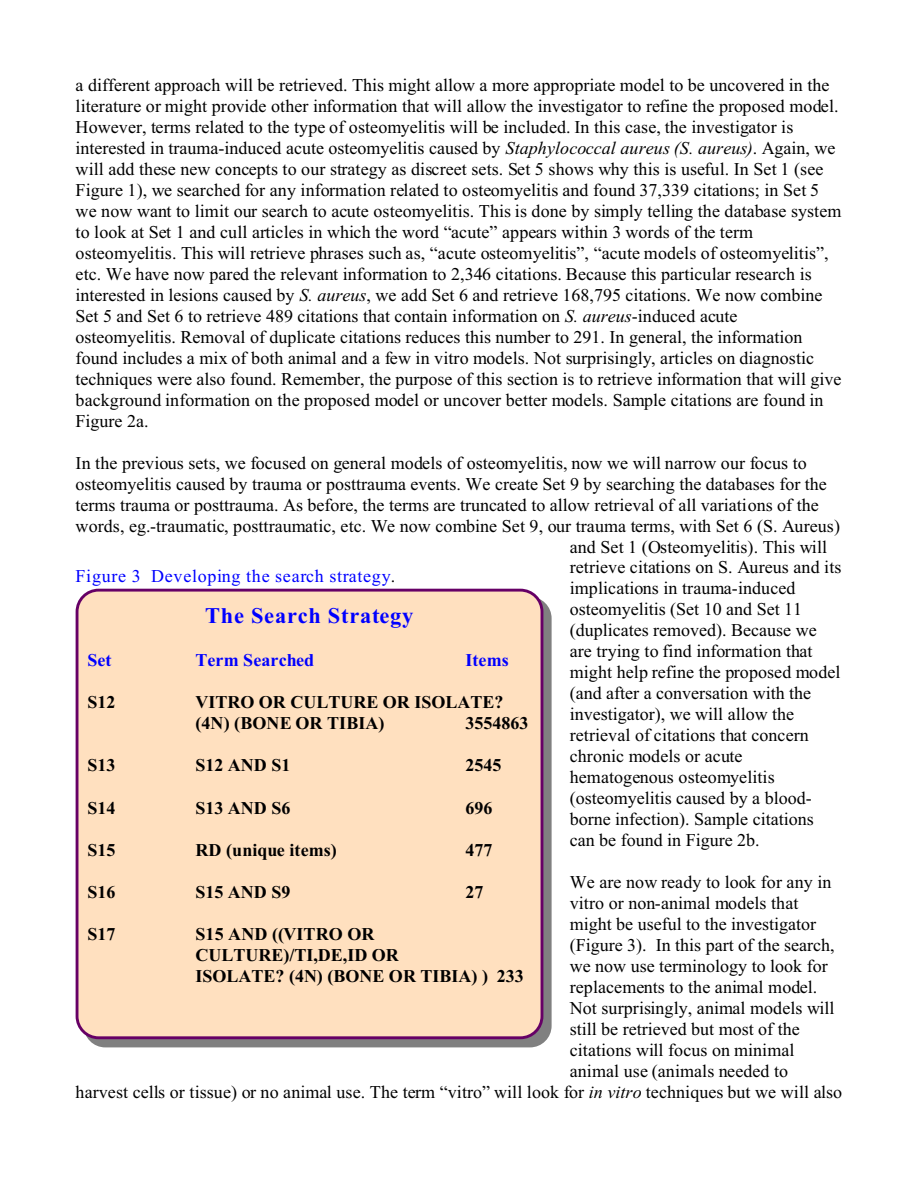
<style>
.page{position:relative;width:918px;height:1188px;background:#fff}
.page>*{position:absolute;margin:0;border:0;box-sizing:border-box;transform-origin:0 0}
.t1{font:700 22.35px "Times New Roman";letter-spacing:.035em;color:#00f}
.t2{font:18px/21px "Times New Roman";letter-spacing:.005em;color:#000}
.t3{font:700 18px/21px "Times New Roman";color:#000}
.t4{font:18px "Times New Roman";letter-spacing:.04em;color:#00f}
.t5{font:700 18px "Times New Roman";letter-spacing:.005em;color:#00f}
.s1{font-style:italic}
.s2{color:#000}
</style>
<div class="page">
<div style="left:84px;top:597px;width:468px;height:450px;background:#808080;border-radius:22px"></div>
<div style="left:77px;top:590px;width:465px;height:448px;background:#ffe0bf;border-radius:22px"></div>
<div style="left:76px;top:589px;width:467px;height:450px;border:3px solid #606;border-radius:22px"></div>
<p class="t2" style="left:76px;top:76px;width:767px">a different approach will be retrieved. This might allow a more appropriate model to be uncovered in the literature or might provide other information that will allow the investigator to refine the proposed model.<br>However, terms related to the type of osteomyelitis will be included. In this case, the investigator is interested in trauma-induced acute osteomyelitis caused by <span class="s1">Staphylococcal aureus (S. aureus)</span>. Again, we will add these new concepts to our strategy as discreet sets. Set 5 shows why this is useful. In Set 1 (see Figure 1), we searched for any information related to osteomyelitis and found 37,339 citations; in Set 5 we now want to limit our search to acute osteomyelitis. This is done by simply telling the database system to look at Set 1 and cull articles in which the word “acute” appears within 3 words of the term osteomyelitis. This will retrieve phrases such as, “acute osteomyelitis”, “acute models of osteomyelitis”, etc. We have now pared the relevant information to 2,346 citations. Because this particular research is interested in lesions caused by <span class="s1">S. aureus</span>, we add Set 6 and retrieve 168,795 citations. We now combine Set 5 and Set 6 to retrieve 489 citations that contain information on <span class="s1">S. aureus</span>-induced acute osteomyelitis. Removal of duplicate citations reduces this number to 291. In general, the information found includes a mix of both animal and a few in vitro models. Not surprisingly, articles on diagnostic techniques were also found. Remember, the purpose of this section is to retrieve information that will give background information on the proposed model or uncover better models. Sample citations are found in Figure 2a.</p>
<p class="t2" style="left:76px;top:454px;width:733px">In the previous sets, we focused on general models of osteomyelitis, now we will narrow our focus to</p>
<p class="t2" style="left:76px;top:475px;width:753px">osteomyelitis caused by trauma or posttrauma events. We create Set 9 by searching the databases for the</p>
<p class="t2" style="left:76px;top:496px;width:745px">terms trauma or posttrauma. As before, the terms are truncated to allow retrieval of all variations of the</p>
<p class="t2" style="left:76px;top:517px;width:766px">words, eg.-traumatic, posttraumatic, etc. We now combine Set 9, our trauma terms, with Set 6 (S. Aureus)</p>
<p class="t2" style="left:570px;top:538px;width:259px">and Set 1 (Osteomyelitis). This will</p>
<p class="t2" style="left:570px;top:559px;width:273px">retrieve citations on S. Aureus and its</p>
<p class="t2" style="left:570px;top:580px;width:227px">implications in trauma-induced</p>
<p class="t2" style="left:570px;top:601px;width:234px">osteomyelitis (Set 10 and Set 11</p>
<p class="t2" style="left:570px;top:622px;width:248px">(duplicates removed). Because we</p>
<p class="t2" style="left:570px;top:643px;width:244px">are trying to find information that</p>
<p class="t2" style="left:570px;top:664px;width:272px">might help refine the proposed model</p>
<p class="t2" style="left:570px;top:685px;width:243px">(and after a conversation with the</p>
<p class="t2" style="left:570px;top:705px;width:226px">investigator), we will allow the</p>
<p class="t2" style="left:570px;top:726px;width:241px">retrieval of citations that concern</p>
<p class="t2" style="left:570px;top:747px;width:174px">chronic models or acute</p>
<p class="t2" style="left:570px;top:768px;width:206px">hematogenous osteomyelitis</p>
<p class="t2" style="left:570px;top:789px;width:243px">(osteomyelitis caused by a blood-</p>
<p class="t2" style="left:570px;top:810px;width:245px">borne infection). Sample citations</p>
<p class="t2" style="left:570px;top:831px;width:191px">can be found in Figure 2b.</p>
<p class="t2" style="left:570px;top:873px;width:263px">We are now ready to look for any in</p>
<p class="t2" style="left:570px;top:894px;width:230px">vitro or non-animal models that</p>
<p class="t2" style="left:570px;top:915px;width:248px">might be useful to the investigator</p>
<p class="t2" style="left:570px;top:936px;width:266px">(Figure 3). In this part of the search,</p>
<p class="t2" style="left:570px;top:957px;width:259px">we now use terminology to look for</p>
<p class="t2" style="left:570px;top:978px;width:249px">replacements to the animal model.</p>
<p class="t2" style="left:570px;top:999px;width:266px">Not surprisingly, animal models will</p>
<p class="t2" style="left:570px;top:1020px;width:231px">still be retrieved but most of the</p>
<p class="t2" style="left:570px;top:1041px;width:226px">citations will focus on minimal</p>
<p class="t2" style="left:570px;top:1062px;width:220px">animal use (animals needed to</p>
<p class="t2" style="left:76px;top:1083px;width:768px">harvest cells or tissue) or no animal use. The term “vitro” will look for <span class="s1">in vitro</span> techniques but we will also</p>
<p class="t4" style="left:76px;top:570px;width:321px">Figure 3 Developing the search strategy<span class="s2">.</span></p>
<p class="t1" style="left:205px;top:608px;width:210px">The Search Strategy</p>
<p class="t5" style="left:87px;top:654px;width:26px">Set</p>
<p class="t5" style="left:195px;top:654px;width:120px">Term Searched</p>
<p class="t5" style="left:465px;top:654px;width:45px">Items</p>
<p class="t3" style="left:87px;top:694px;width:30px">S12</p>
<p class="t3" style="left:195px;top:694px;width:310px">VITRO OR CULTURE OR ISOLATE? (4N) (BONE OR TIBIA)</p>
<p class="t3" style="left:465px;top:715px;width:64px">3554863</p>
<p class="t3" style="left:87px;top:757px;width:30px">S13</p>
<p class="t3" style="left:195px;top:757px;width:97px">S12 AND S1</p>
<p class="t3" style="left:465px;top:757px;width:37px">2545</p>
<p class="t3" style="left:87px;top:799px;width:30px">S14</p>
<p class="t3" style="left:195px;top:799px;width:97px">S13 AND S6</p>
<p class="t3" style="left:465px;top:799px;width:28px">696</p>
<p class="t3" style="left:87px;top:841px;width:30px">S15</p>
<p class="t3" style="left:195px;top:841px;width:143px">RD (unique items)</p>
<p class="t3" style="left:465px;top:841px;width:28px">477</p>
<p class="t3" style="left:87px;top:883px;width:30px">S16</p>
<p class="t3" style="left:195px;top:883px;width:97px">S15 AND S9</p>
<p class="t3" style="left:465px;top:883px;width:19px">27</p>
<p class="t3" style="left:87px;top:925px;width:30px">S17</p>
<p class="t3" style="left:195px;top:925px;width:330px">S15 AND ((VITRO OR<br>CULTURE)/TI,DE,ID OR<br>ISOLATE? (4N) (BONE OR TIBIA) ) 233</p>
</div>
